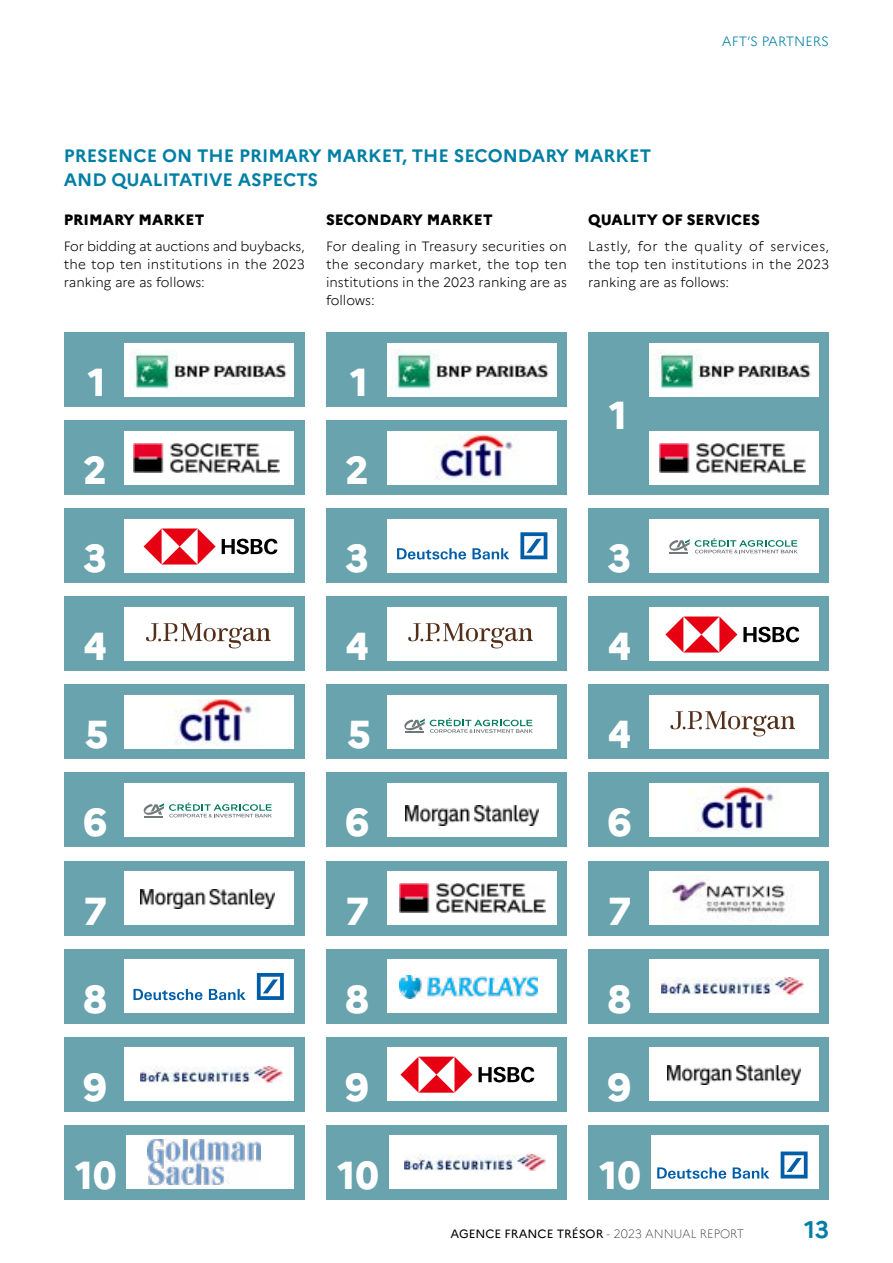
<style>
.page{position:relative;width:893px;height:1263px;background:#fff}
.page>*{position:absolute;margin:0;border:0;box-sizing:border-box;transform-origin:0 0}
.t1{font:800 39px "Marianne";color:#fff}
.t2{font:700 24px "Marianne";color:#007fa4}
.t3{font:700 18px/23.2px "Marianne";color:#007fa4}
.t4{font:800 15px "Marianne";color:#000}
.t5{font:300 13.5px/18px "Marianne";color:#000;text-align:justify}
.t6{font:300 13.5px "Marianne";color:#007fa4}
.t7{font:12px "Marianne";color:#000}
.s1{font-weight:100}
</style>
<div class="page">
<div style="left:64px;top:333px;width:241px;height:74px;background:#68a3ae"></div>
<div style="left:124px;top:343px;width:170px;height:53px;background:#fff"></div>
<img style="left:133px;top:350px;width:154px;height:40px">
<div style="left:326px;top:333px;width:241px;height:74px;background:#68a3ae"></div>
<div style="left:387px;top:343px;width:169px;height:53px;background:#fff"></div>
<img style="left:395px;top:350px;width:154px;height:40px">
<div style="left:588px;top:333px;width:241px;height:162px;background:#68a3ae"></div>
<div style="left:649px;top:343px;width:170px;height:53px;background:#fff"></div>
<img style="left:654px;top:350px;width:157px;height:40px">
<div style="left:64px;top:685px;width:241px;height:74px;background:#68a3ae"></div>
<div style="left:124px;top:695px;width:170px;height:53px;background:#fff"></div>
<div style="left:326px;top:685px;width:241px;height:74px;background:#68a3ae"></div>
<div style="left:387px;top:695px;width:169px;height:53px;background:#fff"></div>
<div style="left:64px;top:421px;width:241px;height:74px;background:#68a3ae"></div>
<div style="left:124px;top:431px;width:170px;height:53px;background:#fff"></div>
<div style="left:326px;top:421px;width:241px;height:74px;background:#68a3ae"></div>
<div style="left:387px;top:431px;width:169px;height:53px;background:#fff"></div>
<div style="left:649px;top:431px;width:170px;height:53px;background:#fff"></div>
<div style="left:64px;top:773px;width:241px;height:74px;background:#68a3ae"></div>
<div style="left:124px;top:783px;width:170px;height:53px;background:#fff"></div>
<div style="left:326px;top:773px;width:241px;height:74px;background:#68a3ae"></div>
<div style="left:387px;top:783px;width:169px;height:53px;background:#fff"></div>
<div style="left:588px;top:773px;width:241px;height:74px;background:#68a3ae"></div>
<div style="left:649px;top:783px;width:170px;height:53px;background:#fff"></div>
<div style="left:64px;top:509px;width:241px;height:74px;background:#68a3ae"></div>
<div style="left:124px;top:519px;width:170px;height:53px;background:#fff"></div>
<div style="left:326px;top:509px;width:241px;height:74px;background:#68a3ae"></div>
<div style="left:387px;top:519px;width:169px;height:53px;background:#fff"></div>
<div style="left:588px;top:509px;width:241px;height:74px;background:#68a3ae"></div>
<div style="left:649px;top:519px;width:170px;height:53px;background:#fff"></div>
<div style="left:64px;top:861px;width:241px;height:74px;background:#68a3ae"></div>
<div style="left:124px;top:871px;width:170px;height:53px;background:#fff"></div>
<div style="left:326px;top:861px;width:241px;height:74px;background:#68a3ae"></div>
<div style="left:387px;top:871px;width:169px;height:53px;background:#fff"></div>
<div style="left:588px;top:861px;width:241px;height:74px;background:#68a3ae"></div>
<div style="left:649px;top:871px;width:170px;height:53px;background:#fff"></div>
<div style="left:588px;top:597px;width:241px;height:74px;background:#68a3ae"></div>
<div style="left:649px;top:607px;width:170px;height:53px;background:#fff"></div>
<div style="left:64px;top:949px;width:241px;height:74px;background:#68a3ae"></div>
<div style="left:124px;top:959px;width:170px;height:53px;background:#fff"></div>
<div style="left:326px;top:949px;width:241px;height:74px;background:#68a3ae"></div>
<div style="left:387px;top:959px;width:169px;height:53px;background:#fff"></div>
<div style="left:588px;top:949px;width:241px;height:74px;background:#68a3ae"></div>
<div style="left:649px;top:959px;width:170px;height:53px;background:#fff"></div>
<div style="left:64px;top:1037px;width:241px;height:74px;background:#68a3ae"></div>
<div style="left:124px;top:1047px;width:170px;height:53px;background:#fff"></div>
<div style="left:326px;top:1037px;width:241px;height:74px;background:#68a3ae"></div>
<div style="left:387px;top:1047px;width:169px;height:53px;background:#fff"></div>
<div style="left:588px;top:1037px;width:241px;height:74px;background:#68a3ae"></div>
<div style="left:649px;top:1047px;width:170px;height:53px;background:#fff"></div>
<div style="left:64px;top:1125px;width:241px;height:74px;background:#68a3ae"></div>
<div style="left:126px;top:1135px;width:168px;height:53px;background:#fff"></div>
<div style="left:326px;top:1125px;width:241px;height:74px;background:#68a3ae"></div>
<div style="left:389px;top:1135px;width:167px;height:53px;background:#fff"></div>
<div style="left:588px;top:1125px;width:241px;height:74px;background:#68a3ae"></div>
<div style="left:651px;top:1135px;width:168px;height:53px;background:#fff"></div>
<svg style="left:144px;top:802px;width:128px;height:15px"></svg>
<svg style="left:404px;top:718px;width:129px;height:15px"></svg>
<svg style="left:669px;top:538px;width:129px;height:15px"></svg>
<div style="left:64px;top:597px;width:241px;height:74px;background:#68a3ae"></div>
<div style="left:124px;top:607px;width:170px;height:53px;background:#fff"></div>
<svg style="left:146px;top:623px;width:125px;height:25px"></svg>
<div style="left:326px;top:597px;width:241px;height:74px;background:#68a3ae"></div>
<div style="left:387px;top:607px;width:169px;height:53px;background:#fff"></div>
<svg style="left:408px;top:623px;width:125px;height:25px"></svg>
<div style="left:588px;top:685px;width:241px;height:74px;background:#68a3ae"></div>
<div style="left:649px;top:695px;width:170px;height:53px;background:#fff"></div>
<svg style="left:670px;top:711px;width:125px;height:25px"></svg>
<img style="left:141px;top:1066px;width:141px;height:16px">
<img style="left:661px;top:978px;width:142px;height:16px">
<img style="left:404px;top:1154px;width:142px;height:16px">
<img style="left:400px;top:975px;width:137px;height:24px">
<img style="left:141px;top:890px;width:133px;height:19px">
<img style="left:668px;top:1066px;width:133px;height:19px">
<img style="left:406px;top:806px;width:133px;height:19px">
<img style="left:148px;top:1139px;width:113px;height:46px">
<img style="left:672px;top:875px;width:121px;height:46px">
<img style="left:133px;top:443px;width:146px;height:30px">
<img style="left:660px;top:443px;width:145px;height:30px">
<img style="left:399px;top:883px;width:146px;height:30px">
<img style="left:170px;top:699px;width:88px;height:46px">
<img style="left:692px;top:787px;width:88px;height:45px">
<img style="left:431px;top:435px;width:88px;height:45px">
<svg style="left:222px;top:539px;width:55px;height:15px"></svg>
<svg style="left:144px;top:528px;width:72px;height:36px"></svg>
<svg style="left:743px;top:627px;width:56px;height:15px"></svg>
<svg style="left:665px;top:616px;width:72px;height:36px"></svg>
<svg style="left:478px;top:1067px;width:56px;height:15px"></svg>
<svg style="left:400px;top:1057px;width:72px;height:36px"></svg>
<svg style="left:257px;top:973px;width:27px;height:27px"></svg>
<svg style="left:133px;top:989px;width:70px;height:11px"></svg>
<svg style="left:209px;top:989px;width:37px;height:11px"></svg>
<svg style="left:781px;top:1151px;width:27px;height:27px"></svg>
<svg style="left:657px;top:1167px;width:69px;height:12px"></svg>
<svg style="left:733px;top:1167px;width:36px;height:12px"></svg>
<svg style="left:520px;top:532px;width:27px;height:27px"></svg>
<svg style="left:397px;top:548px;width:69px;height:12px"></svg>
<svg style="left:472px;top:548px;width:37px;height:12px"></svg>
<p class="t6" style="left:722px;top:33px;width:109px">AFT’S PARTNERS</p>
<h3 class="t3" style="left:64px;top:143px;width:589px">PRESENCE ON THE PRIMARY MARKET, THE SECONDARY MARKET<br>AND QUALITATIVE ASPECTS</h3>
<p class="t4" style="left:64px;top:210px;width:142px">PRIMARY MARKET</p>
<p class="t5" style="left:64px;top:237px;width:242px">For bidding at auctions and buybacks, the top ten institutions in the 2023 ranking are as follows:</p>
<p class="t4" style="left:326px;top:210px;width:168px">SECONDARY MARKET</p>
<p class="t5" style="left:326px;top:237px;width:242px">For dealing in Treasury securities on the secondary market, the top ten institutions in the 2023 ranking are as follows:</p>
<p class="t4" style="left:588px;top:210px;width:173px">QUALITY OF SERVICES</p>
<p class="t5" style="left:588px;top:237px;width:242px">Lastly, for the quality of services, the top ten institutions in the 2023 ranking are as follows:</p>
<h1 class="t1" style="left:88px;top:359px;width:20px">1</h1>
<h1 class="t1" style="left:350px;top:359px;width:20px">1</h1>
<h1 class="t1" style="left:83px;top:447px;width:25px">2</h1>
<h1 class="t1" style="left:346px;top:447px;width:25px">2</h1>
<h1 class="t1" style="left:609px;top:391px;width:20px">1</h1>
<h1 class="t1" style="left:83px;top:535px;width:25px">3</h1>
<h1 class="t1" style="left:346px;top:535px;width:25px">3</h1>
<h1 class="t1" style="left:608px;top:535px;width:25px">3</h1>
<h1 class="t1" style="left:83px;top:623px;width:25px">4</h1>
<h1 class="t1" style="left:346px;top:623px;width:25px">4</h1>
<h1 class="t1" style="left:85px;top:711px;width:25px">5</h1>
<h1 class="t1" style="left:347px;top:711px;width:25px">5</h1>
<h1 class="t1" style="left:608px;top:623px;width:25px">4</h1>
<h1 class="t1" style="left:608px;top:711px;width:25px">4</h1>
<h1 class="t1" style="left:83px;top:799px;width:25px">6</h1>
<h1 class="t1" style="left:346px;top:799px;width:25px">6</h1>
<h1 class="t1" style="left:608px;top:799px;width:25px">6</h1>
<h1 class="t1" style="left:83px;top:887px;width:25px">7</h1>
<h1 class="t1" style="left:346px;top:887px;width:25px">7</h1>
<h1 class="t1" style="left:608px;top:887px;width:25px">7</h1>
<h1 class="t1" style="left:83px;top:975px;width:25px">8</h1>
<h1 class="t1" style="left:346px;top:975px;width:25px">8</h1>
<h1 class="t1" style="left:608px;top:975px;width:25px">8</h1>
<h1 class="t1" style="left:83px;top:1063px;width:25px">9</h1>
<h1 class="t1" style="left:346px;top:1063px;width:25px">9</h1>
<h1 class="t1" style="left:608px;top:1063px;width:25px">9</h1>
<h1 class="t1" style="left:75px;top:1151px;width:43px">10</h1>
<h1 class="t1" style="left:337px;top:1151px;width:43px">10</h1>
<h1 class="t1" style="left:600px;top:1151px;width:43px">10</h1>
<p class="t7" style="left:450px;top:1226px;width:295px">AGENCE FRANCE TRÉSOR <span class="s1">- 2023 ANNUAL REPORT</span></p>
<h2 class="t2" style="left:804px;top:1211px;width:27px">13</h2>
</div>
